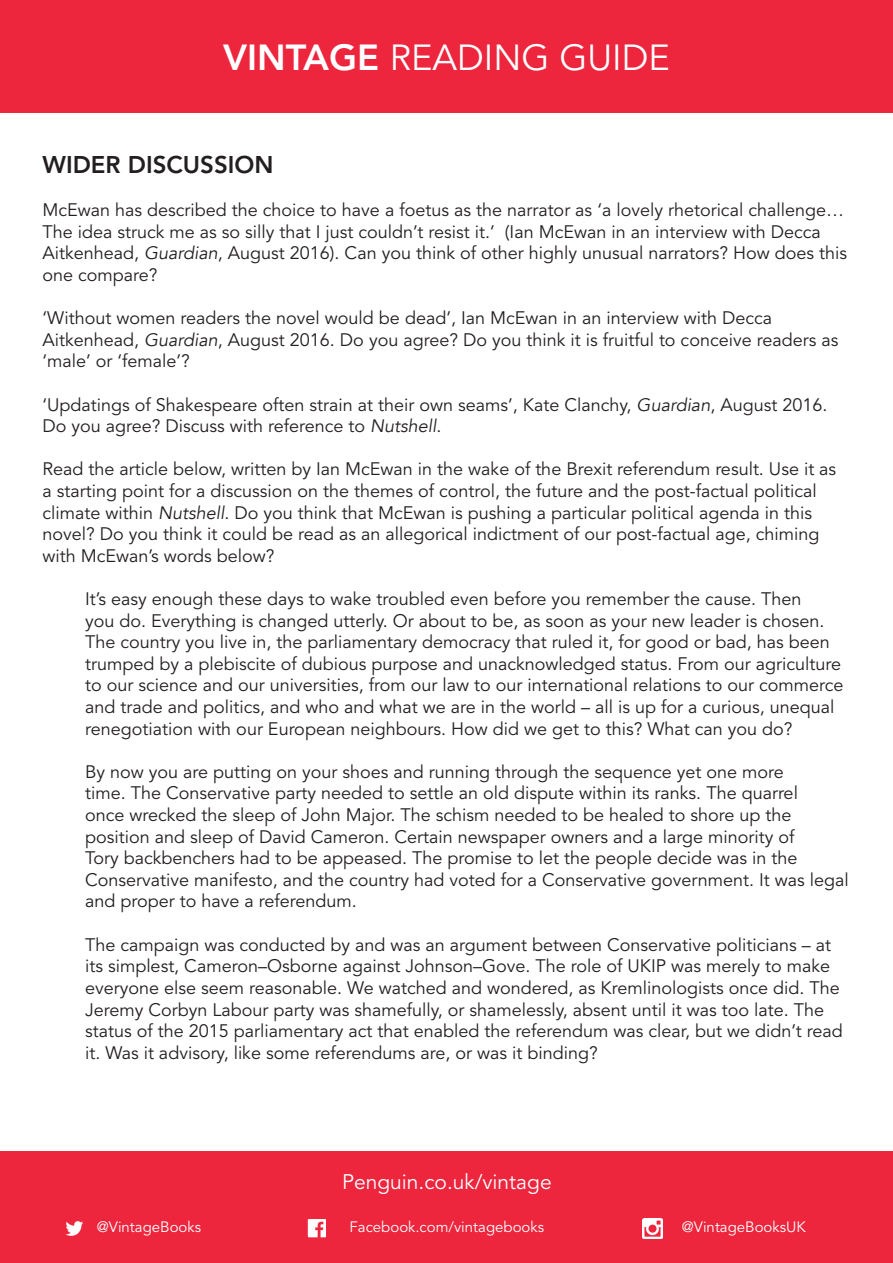
<style>
.page{position:relative;width:893px;height:1263px;background:#fff}
.page>*{position:absolute;margin:0;border:0;box-sizing:border-box;transform-origin:0 0}
.t1{font:36px "Avenir LT";color:#fff}
.t2{font:800 24px "Avenir LT";color:#231f20}
.t3{font:21px "Avenir LT";color:#fff}
.t4{font:18px/21.6px "Avenir LT";color:#231f20}
.t5{font:15px "Avenir LT";color:#fff}
.s1{font-weight:800}
.s2{font-family:"Avenir";font-style:italic}
</style>
<div class="page">
<div style="left:0;top:1151px;width:893px;height:112px;background:#ed253d"></div>
<div style="left:0;top:0;width:893px;height:112px;background:#ed253d"></div>
<img style="left:643px;top:1219px;width:19px;height:19px">
<img style="left:66px;top:1221px;width:17px;height:15px">
<img style="left:308px;top:1219px;width:18px;height:18px">
<p class="t1" style="left:223px;top:36px;width:448px"><span class="s1">VINTAGE</span> READING GUIDE</p>
<p class="t2" style="left:43px;top:150px;width:233px">WIDER DISCUSSION</p>
<p class="t4" style="left:43px;top:200px;width:806px">McEwan has described the choice to have a foetus as the narrator as ‘a lovely rhetorical challenge… The idea struck me as so silly that I just couldn’t resist it.’ (Ian McEwan in an interview with Decca Aitkenhead, <span class="s2">Guardian</span>, August 2016). Can you think of other highly unusual narrators? How does this one compare?</p>
<p class="t4" style="left:43px;top:308px;width:797px">‘Without women readers the novel would be dead’, Ian McEwan in an interview with Decca<br>Aitkenhead, <span class="s2">Guardian</span>, August 2016. Do you agree? Do you think it is fruitful to conceive readers as ‘male’ or ‘female’?</p>
<p class="t4" style="left:43px;top:394px;width:786px">‘Updatings of Shakespeare often strain at their own seams’, Kate Clanchy, <span class="s2">Guardian</span>, August 2016.<br>Do you agree? Discuss with reference to <span class="s2">Nutshell</span>.</p>
<p class="t4" style="left:43px;top:459px;width:795px">Read the article below, written by Ian McEwan in the wake of the Brexit referendum result. Use it as a starting point for a discussion on the themes of control, the future and the post-factual political climate within <span class="s2">Nutshell</span>. Do you think that McEwan is pushing a particular political agenda in this novel? Do you think it could be read as an allegorical indictment of our post-factual age, chiming with McEwan’s words below?</p>
<p class="t4" style="left:85px;top:588px;width:760px">It’s easy enough these days to wake troubled even before you remember the cause. Then<br>you do. Everything is changed utterly. Or about to be, as soon as your new leader is chosen.<br>The country you live in, the parliamentary democracy that ruled it, for good or bad, has been trumped by a plebiscite of dubious purpose and unacknowledged status. From our agriculture to our science and our universities, from our law to our international relations to our commerce and trade and politics, and who and what we are in the world – all is up for a curious, unequal renegotiation with our European neighbours. How did we get to this? What can you do?</p>
<p class="t4" style="left:85px;top:761px;width:765px">By now you are putting on your shoes and running through the sequence yet one more<br>time. The Conservative party needed to settle an old dispute within its ranks. The quarrel<br>once wrecked the sleep of John Major. The schism needed to be healed to shore up the position and sleep of David Cameron. Certain newspaper owners and a large minority of<br>Tory backbenchers had to be appeased. The promise to let the people decide was in the Conservative manifesto, and the country had voted for a Conservative government. It was legal and proper to have a referendum.</p>
<p class="t4" style="left:85px;top:934px;width:759px">The campaign was conducted by and was an argument between Conservative politicians – at its simplest, Cameron–Osborne against Johnson–Gove. The role of UKIP was merely to make everyone else seem reasonable. We watched and wondered, as Kremlinologists once did. The Jeremy Corbyn Labour party was shamefully, or shamelessly, absent until it was too late. The status of the 2015 parliamentary act that enabled the referendum was clear, but we didn’t read it. Was it advisory, like some referendums are, or was it binding?</p>
<p class="t3" style="left:342px;top:1169px;width:211px">Penguin.co.uk/vintage</p>
<p class="t5" style="left:97px;top:1218px;width:106px">@VintageBooks</p>
<p class="t5" style="left:350px;top:1218px;width:196px">Facebook.com/vintagebooks</p>
<p class="t5" style="left:682px;top:1218px;width:126px">@VintageBooksUK</p>
</div>
